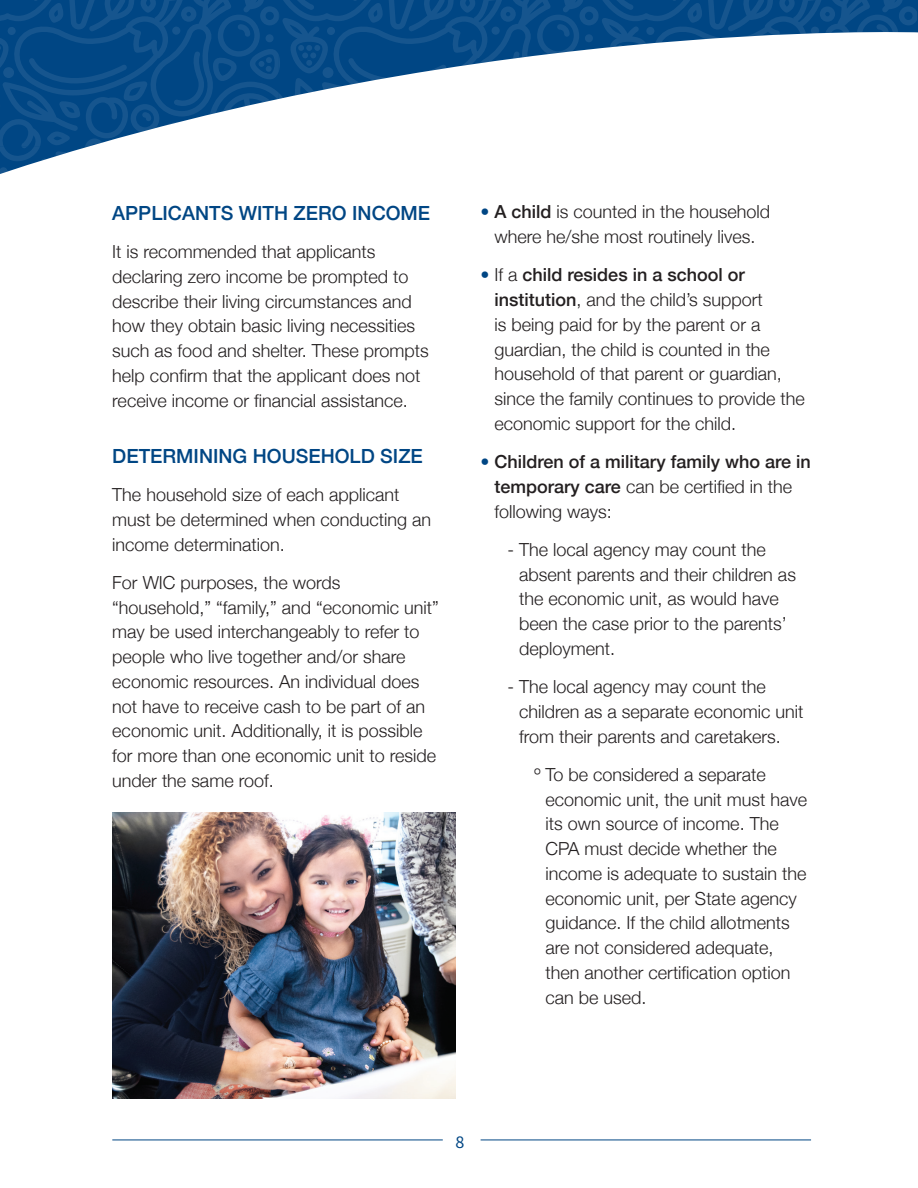
<style>
.page{position:relative;width:918px;height:1188px;background:#fff}
.page>*{position:absolute;margin:0;border:0;box-sizing:border-box;transform-origin:0 0}
.t1{font:500 19.5px "Helvetica Neue";color:#004684}
.t2{font:300 18px/24.8px "Helvetica Neue";color:#231f20}
.t3{font:500 18px/24.8px "Helvetica Neue";color:#231f20}
.t4{font:18px "Source Sans Pro";color:#004684}
.s1{color:#004684}
.s2{font-weight:500}
.s3{font-weight:300;color:#004684}
.s4{font-weight:300}
</style>
<div class="page">
<hr style="left:112px;top:1140px;width:331px;height:1px;background:#004684">
<hr style="left:481px;top:1140px;width:330px;height:1px;background:#004684">
<svg style="left:0;top:0;width:918px;height:174px"></svg>
<div style="left:847px;top:163px;width:8px;height:8px;background:#fff;border-radius:50%"></div>
<img style="left:112px;top:812px;width:344px;height:286px">
<h3 class="t1" style="left:112px;top:197px;width:319px">APPLICANTS WITH ZERO INCOME</h3>
<p class="t2" style="left:112px;top:238px;width:318px">It is recommended that applicants declaring zero income be prompted to describe their living circumstances and how they obtain basic living necessities such as food and shelter. These prompts help confirm that the applicant does not receive income or financial assistance.</p>
<h3 class="t1" style="left:112px;top:440px;width:312px">DETERMINING HOUSEHOLD SIZE</h3>
<p class="t2" style="left:112px;top:481px;width:320px">The household size of each applicant must be determined when conducting an income determination.</p>
<p class="t2" style="left:112px;top:569px;width:328px">For WIC purposes, the words “household,” “family,” and “economic unit” may be used interchangeably to refer to people who live together and/or share economic resources. An individual does not have to receive cash to be part of an economic unit. Additionally, it is possible for more than one economic unit to reside under the same roof.</p>
<p class="t2" style="left:481px;top:198px;width:291px;text-align:center"><span class="s1">•</span> <span class="s2">A child</span> is counted in the household where he/she most routinely lives.</p>
<p class="t2" style="left:495px;top:261px;width:312px;text-indent:-14px"><span class="s1">•</span> If a <span class="s2">child resides in a school or institution</span>, and the child’s support<br>is being paid for by the parent or a guardian, the child is counted in the household of that parent or guardian, since the family continues to provide the economic support for the child.</p>
<p class="t3" style="left:495px;top:448px;width:318px;text-indent:-14px"><span class="s3">•</span> Children of a military family who are in temporary care <span class="s4">can be certified in the following ways:</span></p>
<p class="t2" style="left:519px;top:536px;width:278px;text-indent:-12px">- The local agency may count the absent parents and their children as the economic unit, as would have been the case prior to the parents’ deployment.</p>
<p class="t2" style="left:519px;top:673px;width:286px;text-indent:-12px">- The local agency may count the children as a separate economic unit from their parents and caretakers.</p>
<p class="t2" style="left:546px;top:761px;width:263px;text-indent:-11px">º To be considered a separate economic unit, the unit must have its own source of income. The<br>CPA must decide whether the income is adequate to sustain the economic unit, per State agency guidance. If the child allotments are not considered adequate, then another certification option can be used.</p>
<p class="t4" style="left:456px;top:1130px;width:10px">8</p>
</div>
